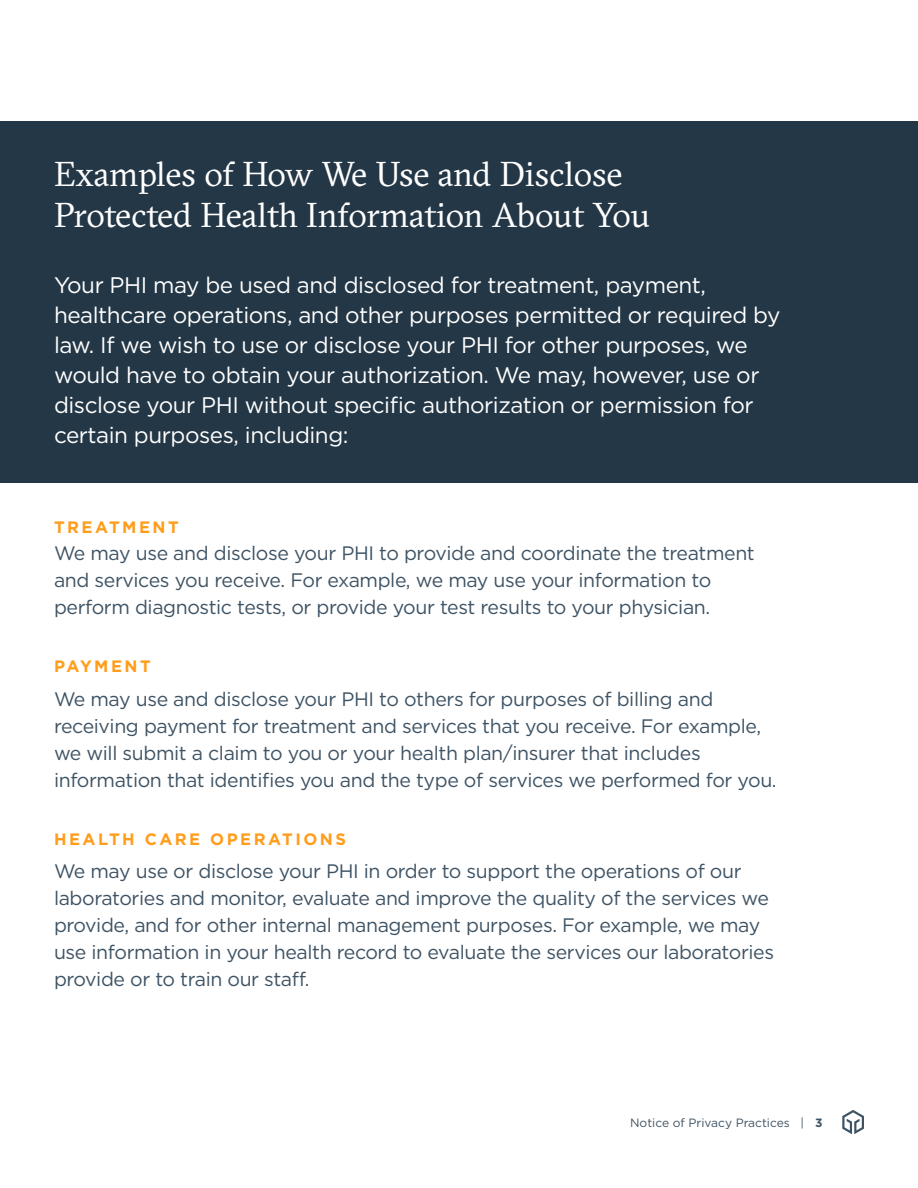
<style>
.page{position:relative;width:918px;height:1188px;background:#fff}
.page>*{position:absolute;margin:0;border:0;box-sizing:border-box;transform-origin:0 0}
.t1{font:34.5px/41.4px "GT Sectra";letter-spacing:-.005em;color:#fff}
.Main_Text_Style{font:22.5px/30px "Gotham";letter-spacing:-.02em;color:#fff}
.Main_Text_Style-2{font:19.5px/27px "Gotham";letter-spacing:-.02em;color:#3e5364}
.Main_Text_Style-3{font:700 16.5px "Gotham";letter-spacing:.15em;color:#ff9d1b}
.t2{font:12px "Gotham";color:#3e5364}
.s1{font-weight:700}
</style>
<div class="page">
<div style="left:0;top:122px;width:918px;height:361px;background:#243746"></div>
<svg style="left:842px;top:1110px;width:22px;height:24px"></svg>
<p class="t1" style="left:54px;top:153px;width:597px">Examples of How We Use and Disclose<br>Protected Health Information About You</p>
<p class="Main_Text_Style" style="left:54px;top:269px;width:728px">Your PHI may be used and disclosed for treatment, payment, healthcare operations, and other purposes permitted or required by law. If we wish to use or disclose your PHI for other purposes, we would have to obtain your authorization. We may, however, use or disclose your PHI without specific authorization or permission for certain purposes, including:</p>
<p class="Main_Text_Style-3" style="left:54px;top:517px;width:126px">TREATMENT</p>
<p class="Main_Text_Style-2" style="left:54px;top:540px;width:702px">We may use and disclose your PHI to provide and coordinate the treatment and services you receive. For example, we may use your information to perform diagnostic tests, or provide your test results to your physician.</p>
<p class="Main_Text_Style-3" style="left:54px;top:655px;width:98px">PAYMENT</p>
<p class="Main_Text_Style-2" style="left:54px;top:685px;width:724px">We may use and disclose your PHI to others for purposes of billing and receiving payment for treatment and services that you receive. For example, we will submit a claim to you or your health plan/insurer that includes information that identifies you and the type of services we performed for you.</p>
<p class="Main_Text_Style-3" style="left:54px;top:828px;width:293px">HEALTH CARE OPERATIONS</p>
<p class="Main_Text_Style-2" style="left:54px;top:858px;width:722px">We may use or disclose your PHI in order to support the operations of our laboratories and monitor, evaluate and improve the quality of the services we provide, and for other internal management purposes. For example, we may use information in your health record to evaluate the services our laboratories provide or to train our staff.</p>
<p class="t2" style="left:630px;top:1115px;width:194px">Notice of Privacy Practices | <span class="s1">3</span></p>
</div>
